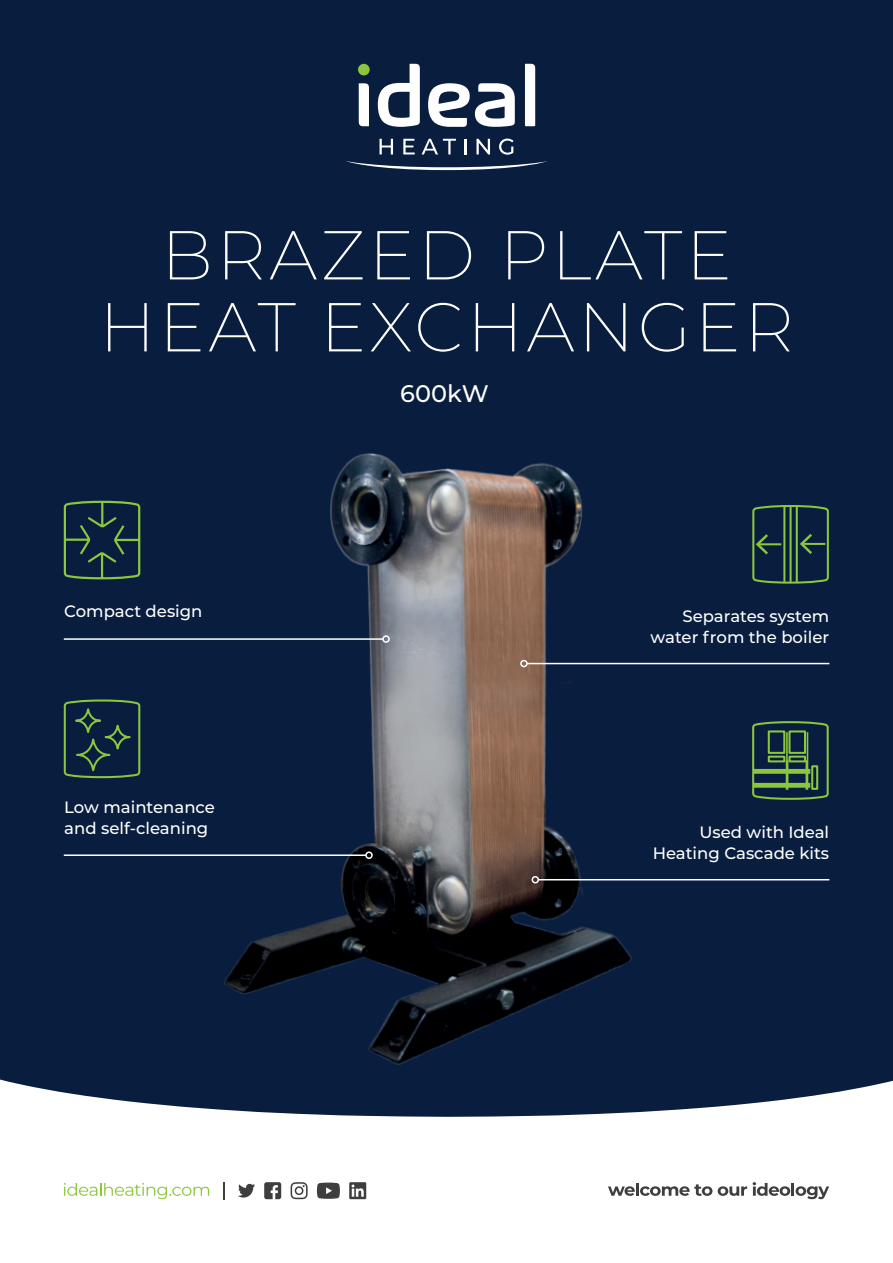
<style>
.page{position:relative;width:893px;height:1263px;background:#fff}
.page>*{position:absolute;margin:0;border:0;box-sizing:border-box;transform-origin:0 0}
.t1{font:200 69px/72px "Montserrat";letter-spacing:.05em;color:#fff;text-align:center}
.t2{font:500 24px "Montserrat";color:#fff}
.t3{font:500 16.5px/21px "Montserrat";color:#fff;text-align:right}
</style>
<div class="page">
<div style="left:0;top:0;width:893px;height:1117px;background:#091d3e"></div>
<img style="left:208px;top:441px;width:439px;height:637px">
<svg style="left:345px;top:161px;width:203px;height:9px;background:#42516a"></svg>
<svg style="left:378px;top:64px;width:42px;height:63px"></svg>
<svg style="left:525px;top:64px;width:10px;height:62px"></svg>
<svg style="left:359px;top:83px;width:10px;height:43px"></svg>
<svg style="left:428px;top:83px;width:87px;height:44px"></svg>
<svg style="left:380px;top:139px;width:13px;height:15px"></svg>
<svg style="left:403px;top:139px;width:12px;height:15px"></svg>
<svg style="left:422px;top:139px;width:34px;height:15px"></svg>
<svg style="left:464px;top:139px;width:2px;height:15px"></svg>
<svg style="left:476px;top:139px;width:14px;height:15px"></svg>
<svg style="left:499px;top:139px;width:14px;height:16px"></svg>
<div style="left:358px;top:64px;width:12px;height:11px;background:#8bc63e;border-radius:50%"></div>
<svg style="left:64px;top:1183px;width:145px;height:16px"></svg>
<svg style="left:608px;top:1183px;width:104px;height:13px"></svg>
<svg style="left:718px;top:1186px;width:29px;height:10px"></svg>
<svg style="left:753px;top:1182px;width:76px;height:17px"></svg>
<svg style="left:224px;top:1182px;width:1px;height:17px"></svg>
<svg style="left:264px;top:1182px;width:17px;height:17px"></svg>
<svg style="left:238px;top:1184px;width:17px;height:13px"></svg>
<svg style="left:349px;top:1182px;width:17px;height:17px"></svg>
<svg style="left:291px;top:1182px;width:17px;height:17px"></svg>
<svg style="left:317px;top:1182px;width:23px;height:17px"></svg>
<hr style="left:64px;top:638px;width:319px;height:2px;background:#fff">
<div style="left:382px;top:635px;width:8px;height:8px;border:2px solid #fff;border-radius:50%"></div>
<hr style="left:527px;top:663px;width:302px;height:1px;background:#fff">
<div style="left:520px;top:660px;width:8px;height:7px;border:2px solid #fff;border-radius:50%"></div>
<hr style="left:64px;top:854px;width:302px;height:2px;background:#fff">
<div style="left:365px;top:851px;width:8px;height:8px;border:2px solid #fff;border-radius:50%"></div>
<hr style="left:538px;top:879px;width:291px;height:1px;background:#fff">
<div style="left:531px;top:876px;width:8px;height:7px;border:2px solid #fff;border-radius:50%"></div>
<svg style="left:751px;top:504px;width:79px;height:81px;background:#223e3e"></svg>
<svg style="left:751px;top:720px;width:79px;height:81px;background:#2f4f3e"></svg>
<svg style="left:63px;top:500px;width:78px;height:80px;background:#203b3e"></svg>
<svg style="left:63px;top:698px;width:78px;height:81px;background:#1e383e"></svg>
<h1 class="t1" style="left:99px;top:217px;width:696px">BRAZED PLATE<br>HEAT EXCHANGER</h1>
<h2 class="t2" style="left:400px;top:376px;width:90px">600kW</h2>
<p class="t3" style="left:64px;top:600px;width:140px">Compact design</p>
<p class="t3" style="left:651px;top:605px;width:180px">Separates system water from the boiler</p>
<p class="t3" style="left:64px;top:796px;width:152px;text-align:left">Low maintenance and self-cleaning</p>
<p class="t3" style="left:653px;top:821px;width:178px">Used with Ideal<br>Heating Cascade kits</p>
</div>
